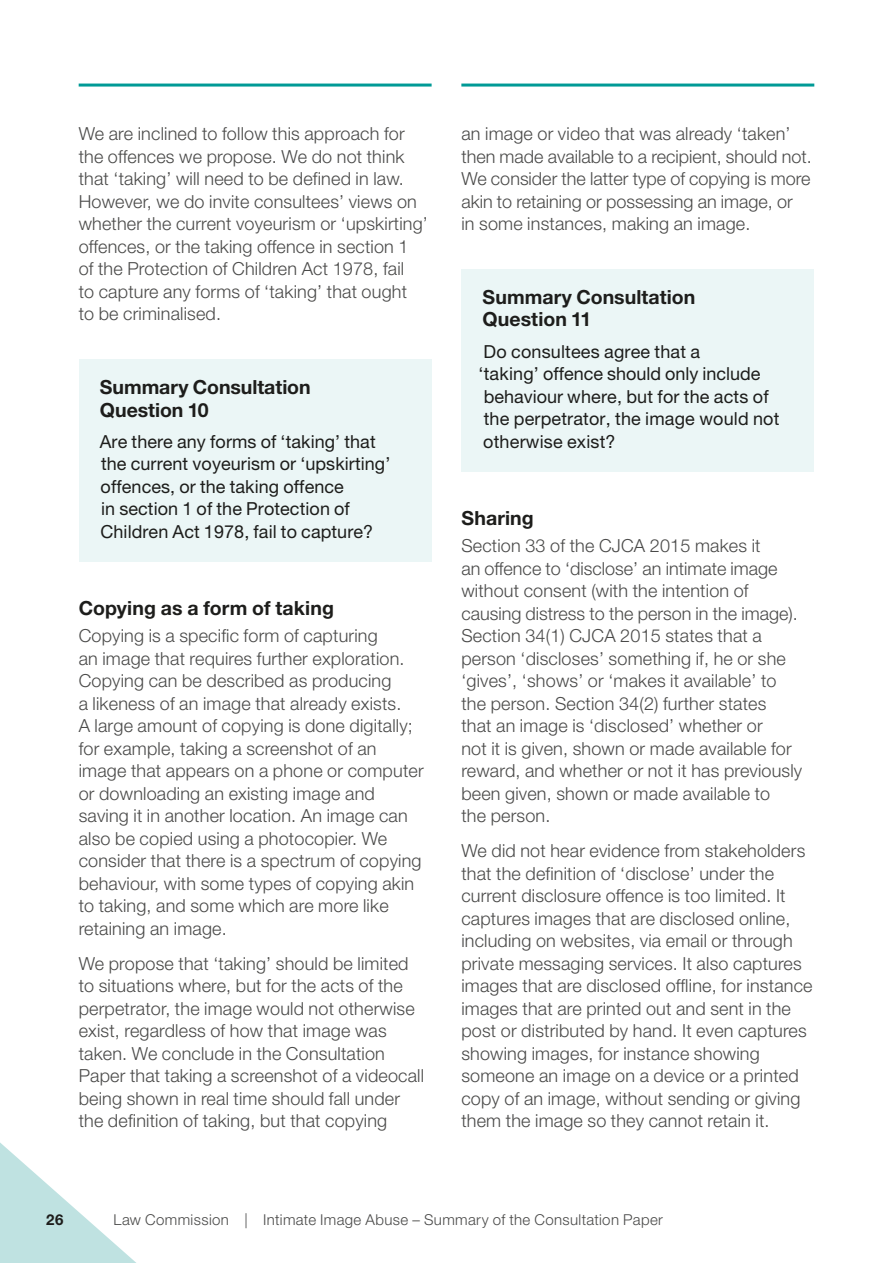
<style>
.page{position:relative;width:893px;height:1263px;background:#fff}
.page>*{position:absolute;margin:0;border:0;box-sizing:border-box;transform-origin:0 0}
.t1{font:700 19.5px/22.5px "Helvetica Neue LT Pro";color:#1d1d1b}
.t2{font:300 18px/22.5px "Helvetica Neue LT Pro";letter-spacing:.01em;color:#4a4a49}
.t3{font:18px/22.5px "Helvetica Neue LT Pro";letter-spacing:.005em;color:#1d1d1b}
.t4{font:300 15px "Helvetica Neue LT Pro";letter-spacing:.025em;color:#4a4a49}
.t5{font:700 15px "Helvetica Neue LT Pro";color:#1d1d1b}
</style>
<div class="page">
<div style="left:79px;top:360px;width:353px;height:79px;background:#ebf6f6"></div>
<div style="left:79px;top:415px;width:353px;height:147px;background:#ebf6f6"></div>
<div style="left:461px;top:270px;width:353px;height:79px;background:#ebf6f6"></div>
<div style="left:461px;top:325px;width:353px;height:147px;background:#ebf6f6"></div>
<hr style="left:79px;top:84px;width:353px;height:3px;background:#009a96">
<hr style="left:461px;top:84px;width:353px;height:3px;background:#009a96">
<svg style="left:0;top:1142px;width:136px;height:121px"></svg>
<p class="t2" style="left:79px;top:122px;width:351px">We are inclined to follow this approach for the offences we propose. We do not think that ‘taking’ will need to be defined in law.<br>However, we do invite consultees’ views on whether the current voyeurism or ‘upskirting’ offences, or the taking offence in section 1 of the Protection of Children Act 1978, fail<br>to capture any forms of ‘taking’ that ought<br>to be criminalised.</p>
<p class="t1" style="left:100px;top:375px;width:212px">Summary Consultation<br>Question 10</p>
<p class="t3" style="left:100px;top:430px;width:292px">Are there any forms of ‘taking’ that the current voyeurism or ‘upskirting’ offences, or the taking offence<br>in section 1 of the Protection of Children Act 1978, fail to capture?</p>
<p class="t1" style="left:79px;top:597px;width:257px">Copying as a form of taking</p>
<p class="t2" style="left:79px;top:624px;width:347px">Copying is a specific form of capturing<br>an image that requires further exploration.<br>Copying can be described as producing<br>a likeness of an image that already exists.<br>A large amount of copying is done digitally; for example, taking a screenshot of an image that appears on a phone or computer or downloading an existing image and saving it in another location. An image can also be copied using a photocopier. We consider that there is a spectrum of copying behaviour, with some types of copying akin to taking, and some which are more like retaining an image.</p>
<p class="t2" style="left:79px;top:952px;width:347px">We propose that ‘taking’ should be limited to situations where, but for the acts of the perpetrator, the image would not otherwise exist, regardless of how that image was taken. We conclude in the Consultation Paper that taking a screenshot of a videocall being shown in real time should fall under the definition of taking, but that copying</p>
<p class="t2" style="left:461px;top:122px;width:352px">an image or video that was already ‘taken’ then made available to a recipient, should not.<br>We consider the latter type of copying is more akin to retaining or possessing an image, or<br>in some instances, making an image.</p>
<p class="t1" style="left:483px;top:285px;width:214px">Summary Consultation<br>Question 11</p>
<p class="t3" style="left:479px;top:340px;width:302px">Do consultees agree that a<br>‘taking’ offence should only include behaviour where, but for the acts of the perpetrator, the image would not otherwise exist?</p>
<p class="t1" style="left:461px;top:507px;width:74px">Sharing</p>
<p class="t2" style="left:461px;top:534px;width:342px">Section 33 of the CJCA 2015 makes it<br>an offence to ‘disclose’ an intimate image without consent (with the intention of causing distress to the person in the image).<br>Section 34(1) CJCA 2015 states that a person ‘discloses’ something if, he or she ‘gives’, ‘shows’ or ‘makes it available’ to the person. Section 34(2) further states<br>that an image is ‘disclosed’ whether or<br>not it is given, shown or made available for reward, and whether or not it has previously been given, shown or made available to<br>the person.</p>
<p class="t2" style="left:461px;top:839px;width:353px">We did not hear evidence from stakeholders that the definition of ‘disclose’ under the current disclosure offence is too limited. It captures images that are disclosed online, including on websites, via email or through private messaging services. It also captures images that are disclosed offline, for instance images that are printed out and sent in the post or distributed by hand. It even captures showing images, for instance showing someone an image on a device or a printed copy of an image, without sending or giving them the image so they cannot retain it.</p>
<p class="t5" style="left:46px;top:1210px;width:19px">26</p>
<p class="t4" style="left:113px;top:1210px;width:551px">Law Commission | Intimate Image Abuse – Summary of the Consultation Paper</p>
</div>
